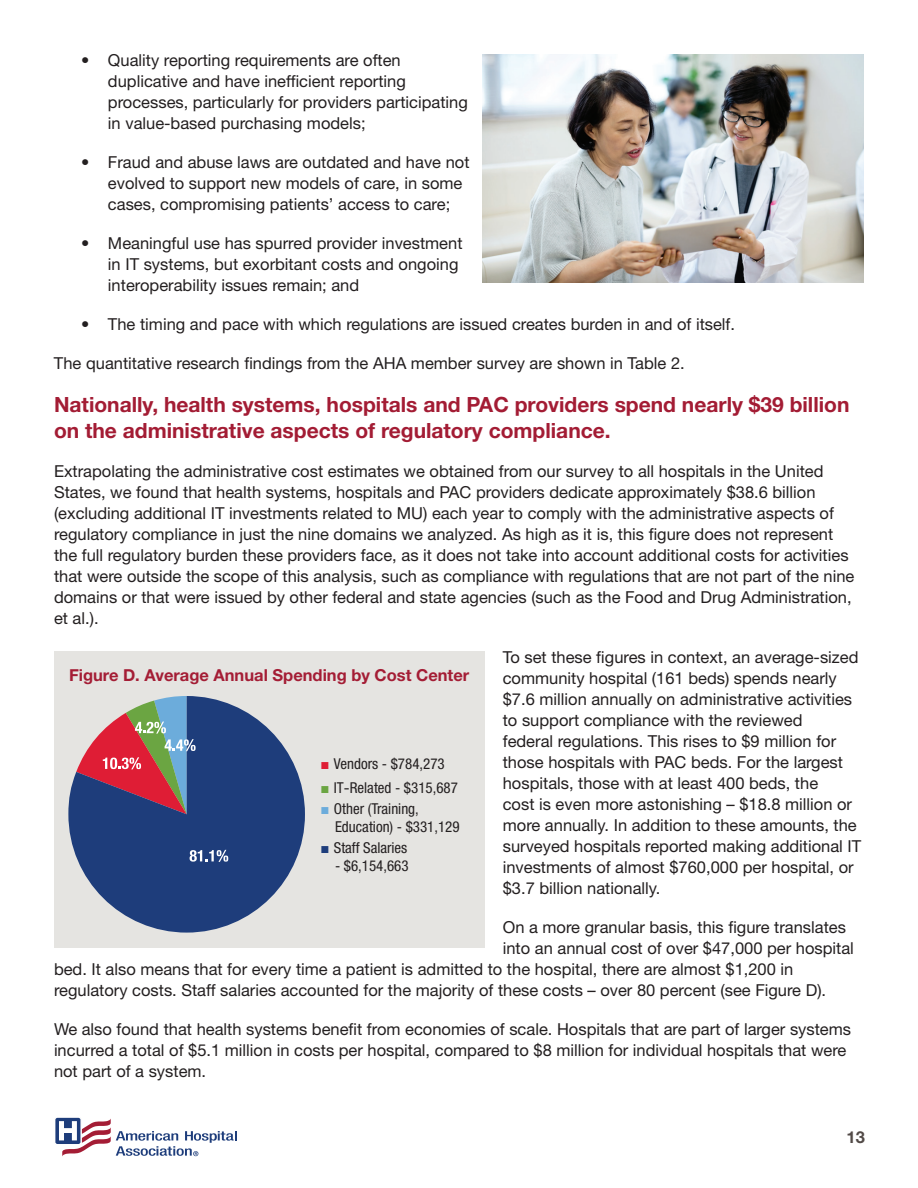
<style>
.page{position:relative;width:918px;height:1188px;background:#fff}
.page>*{position:absolute;margin:0;border:0;box-sizing:border-box;transform-origin:0 0}
.t1{font:700 21px/25.5px "Helvetica Neue LT Std";color:#a31c34}
.t2{font:16.5px/21px "Helvetica Neue LT Std";color:#231f20}
.t3{font:700 16.5px "Helvetica Neue LT Std";color:#a41d35}
.t4{font:700 16.5px "Helvetica Neue LT Std";color:#524a47}
.t5{font:condensed 15px/18px "Helvetica Neue LT Std";color:#231f20}
.s1{font-family:"Arial";font-weight:700;font-stretch:normal;color:#df1d35}
.s2{font-family:"Arial";font-weight:700;font-stretch:normal;color:#6ba542}
.s3{font-stretch:normal}
.s4{font-family:"Arial";font-weight:700;font-stretch:normal;color:#6cacdb}
.s5{font-family:"Arial";font-weight:700;font-stretch:normal;color:#1e3d7b}
</style>
<div class="page">
<svg style="left:55px;top:1117px;width:182px;height:40px"></svg>
<img style="left:482px;top:54px;width:382px;height:229px">
<div style="left:54px;top:651px;width:431px;height:296px;background:#e5e4e1"></div>
<svg style="left:68px;top:696px;width:237px;height:237px;fill:#1e3d7b"></svg>
<svg style="left:190px;top:850px;width:38px;height:12px"></svg>
<svg style="left:76px;top:696px;width:120px;height:118px"></svg>
<p class="t2" style="left:108px;top:49px;width:361px;text-indent:-27px">• Quality reporting requirements are often duplicative and have inefficient reporting processes, particularly for providers participating in value-based purchasing models;</p>
<p class="t2" style="left:108px;top:151px;width:363px;text-indent:-27px">• Fraud and abuse laws are outdated and have not evolved to support new models of care, in some cases, compromising patients’ access to care;</p>
<p class="t2" style="left:108px;top:232px;width:356px;text-indent:-27px">• Meaningful use has spurred provider investment in IT systems, but exorbitant costs and ongoing interoperability issues remain; and</p>
<p class="t2" style="left:81px;top:313px;width:656px">• The timing and pace with which regulations are issued creates burden in and of itself.</p>
<p class="t2" style="left:54px;top:352px;width:632px">The quantitative research findings from the AHA member survey are shown in Table 2.</p>
<p class="t1" style="left:54px;top:392px;width:797px">Nationally, health systems, hospitals and PAC providers spend nearly $39 billion on the administrative aspects of regulatory compliance.</p>
<p class="t2" style="left:54px;top:460px;width:802px">Extrapolating the administrative cost estimates we obtained from our survey to all hospitals in the United States, we found that health systems, hospitals and PAC providers dedicate approximately $38.6 billion (excluding additional IT investments related to MU) each year to comply with the administrative aspects of regulatory compliance in just the nine domains we analyzed. As high as it is, this figure does not represent the full regulatory burden these providers face, as it does not take into account additional costs for activities that were outside the scope of this analysis, such as compliance with regulations that are not part of the nine domains or that were issued by other federal and state agencies (such as the Food and Drug Administration, et al.).</p>
<p class="t2" style="left:503px;top:646px;width:360px">To set these figures in context, an average-sized community hospital (161 beds) spends nearly $7.6 million annually on administrative activities to support compliance with the reviewed<br>federal regulations. This rises to $9 million for those hospitals with PAC beds. For the largest hospitals, those with at least 400 beds, the<br>cost is even more astonishing – $18.8 million or more annually. In addition to these amounts, the surveyed hospitals reported making additional IT investments of almost $760,000 per hospital, or $3.7 billion nationally.</p>
<p class="t2" style="left:503px;top:916px;width:345px">On a more granular basis, this figure translates</p>
<p class="t2" style="left:503px;top:937px;width:353px">into an annual cost of over $47,000 per hospital</p>
<p class="t2" style="left:54px;top:958px;width:741px">bed. It also means that for every time a patient is admitted to the hospital, there are almost $1,200 in</p>
<p class="t2" style="left:54px;top:979px;width:774px">regulatory costs. Staff salaries accounted for the majority of these costs – over 80 percent (see Figure D).</p>
<p class="t2" style="left:54px;top:1018px;width:799px">We also found that health systems benefit from economies of scale. Hospitals that are part of larger systems incurred a total of $5.1 million in costs per hospital, compared to $8 million for individual hospitals that were not part of a system.</p>
<p class="t3" style="left:69px;top:665px;width:402px">Figure D. Average Annual Spending by Cost Center</p>
<p class="t5" style="left:321px;top:754px;width:126px"><span class="s1">■</span> Vendors - $784,273</p>
<p class="t5" style="left:321px;top:778px;width:139px"><span class="s2">■</span> IT<span class="s3">-</span>Related - $315,687</p>
<p class="t5" style="left:335px;top:799px;width:126px;text-indent:-14px"><span class="s4">■</span> Other (Training,<br>Education) - $331,129</p>
<p class="t5" style="left:321px;top:838px;width:88px"><span class="s5">■</span> Staff Salaries</p>
<p class="t5" style="left:335px;top:856px;width:75px">- $6,154,663</p>
<p class="t4" style="left:847px;top:1127px;width:20px">13</p>
</div>
